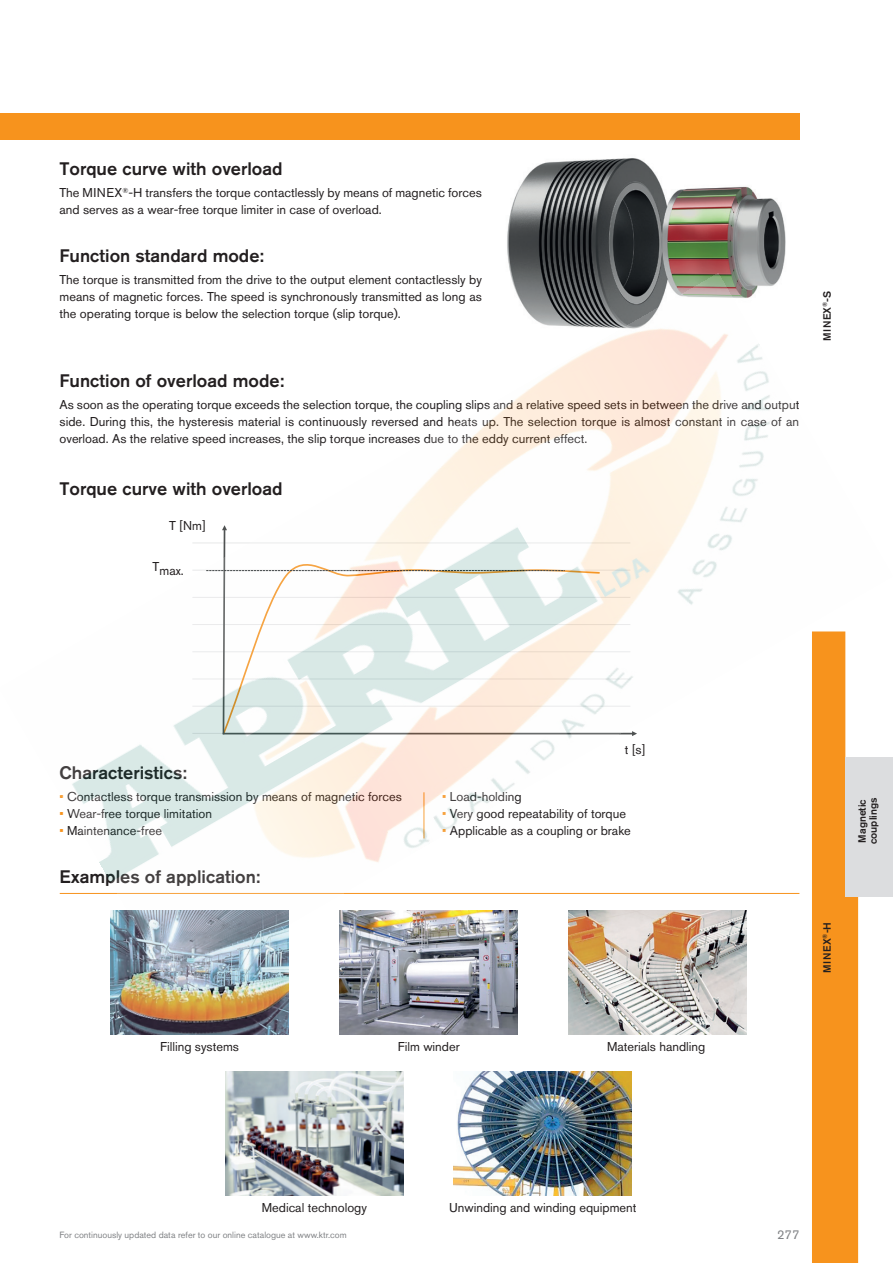
<style>
.page{position:relative;width:893px;height:1263px;background:#fff}
.page>*{position:absolute;margin:0;border:0;box-sizing:border-box;transform-origin:0 0}
.t1{font:500 18px "Akzidenz Grotesk Pro";color:#231f20}
.t2{font:12.75px/17.2px "Akzidenz Grotesk Pro";color:#231f20;text-align:justify}
.t3{font:12.75px "Akzidenz Grotesk Pro";color:#808285}
.t4{font:500 10.5px/10.9px "Akzidenz Grotesk Pro";color:#231f20}
.t5{font:9px "Akzidenz Grotesk Pro";color:#808285}
.s1{color:#f7931d}
</style>
<div class="page">
<img style="left:507px;top:158px;width:279px;height:115px">
<img style="left:111px;top:990px;width:178px;height:44px">
<img style="left:340px;top:990px;width:178px;height:45px">
<img style="left:454px;top:1071px;width:178px;height:125px">
<img style="left:568px;top:990px;width:178px;height:45px">
<img style="left:225px;top:1071px;width:178px;height:125px">
<div style="left:812px;top:990px;width:46px;height:273px;background:#f7931d"></div>
<div style="left:0;top:114px;width:799px;height:26px;background:#f7931d"></div>
<img style="left:59px;top:273px;width:834px;height:717px">
<h1 class="t1" style="left:60px;top:157px;width:225px">Torque curve with overload</h1>
<p class="t2" style="left:60px;top:183px;width:424px">The MINEX<sup>®</sup>-H transfers the torque contactlessly by means of magnetic forces and serves as a wear-free torque limiter in case of overload.</p>
<h1 class="t1" style="left:60px;top:244px;width:206px">Function standard mode:</h1>
<p class="t2" style="left:60px;top:270px;width:424px">The torque is transmitted from the drive to the output element contactlessly by means of magnetic forces. The speed is synchronously transmitted as long as the operating torque is below the selection torque (slip torque).</p>
<h1 class="t1" style="left:60px;top:369px;width:226px">Function of overload mode:</h1>
<p class="t2" style="left:60px;top:396px;width:741px">As soon as the operating torque exceeds the selection torque, the coupling slips and a relative speed sets in between the drive and output side. During this, the hysteresis material is continuously reversed and heats up. The selection torque is almost constant in case of an overload. As the relative speed increases, the slip torque increases due to the eddy current effect.</p>
<h1 class="t1" style="left:60px;top:477px;width:225px">Torque curve with overload</h1>
<p class="t2" style="left:169px;top:517px;width:38px">T [Nm]</p>
<p class="t2" style="left:153px;top:561px;width:33px">Tmax.</p>
<p class="t4" style="left:821px;top:341px;width:52px;rotate:-90deg">MINEX<sup>®</sup>-S</p>
<h1 class="t1" style="left:60px;top:761px;width:129px">Characteristics:</h1>
<p class="t2" style="left:60px;top:788px;width:344px"><span class="s1">•</span> Contactless torque transmission by means of magnetic forces</p>
<p class="t2" style="left:60px;top:805px;width:154px"><span class="s1">•</span> Wear-free torque limitation</p>
<p class="t2" style="left:60px;top:822px;width:104px"><span class="s1">•</span> Maintenance-free</p>
<h1 class="t1" style="left:60px;top:865px;width:202px">Examples of application:</h1>
<p class="t2" style="left:625px;top:741px;width:22px">t [s]</p>
<p class="t2" style="left:442px;top:788px;width:81px"><span class="s1">•</span> Load-holding</p>
<p class="t2" style="left:442px;top:805px;width:185px"><span class="s1">•</span> Very good repeatability of torque</p>
<p class="t2" style="left:442px;top:822px;width:190px"><span class="s1">•</span> Applicable as a coupling or brake</p>
<p class="t2" style="left:160px;top:1038px;width:80px">Filling systems</p>
<p class="t2" style="left:398px;top:1038px;width:63px">Film winder</p>
<p class="t2" style="left:607px;top:1038px;width:100px">Materials handling</p>
<p class="t4" style="left:856px;top:844px;width:48px;rotate:-90deg">Magnetic couplings</p>
<p class="t4" style="left:821px;top:972px;width:52px;rotate:-90deg">MINEX<sup>®</sup>-H</p>
<p class="t2" style="left:262px;top:1199px;width:107px">Medical technology</p>
<p class="t2" style="left:449px;top:1199px;width:189px">Unwinding and winding equipment</p>
<p class="t5" style="left:60px;top:1229px;width:289px">For continuously updated data refer to our online catalogue at www.ktr.com</p>
<p class="t3" style="left:777px;top:1226px;width:24px">277</p>
</div>
